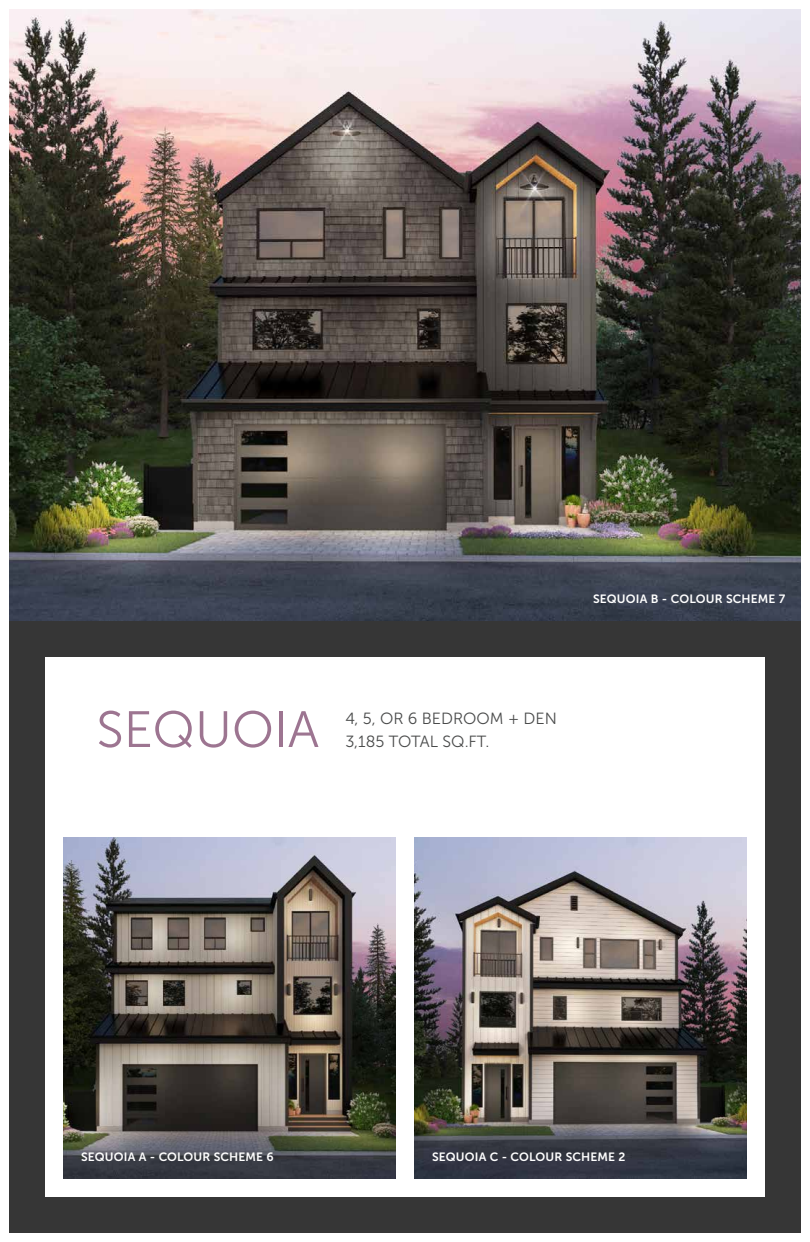
<style>
.page{position:relative;width:810px;height:1242px;background:#fff}
.page>*{position:absolute;margin:0;border:0;box-sizing:border-box;transform-origin:0 0}
.t1{font:50.9px "Museo Sans 300";color:#9d7591}
.t2{font:16.2px "Museo Sans 300";color:#4a4b4b}
.t3{font:12px "Museo Sans 700";letter-spacing:.015em;color:#fff}
</style>
<div class="page">
<div style="left:9px;top:621px;width:792px;height:612px;background:#363636"></div>
<div style="left:45px;top:657px;width:720px;height:540px;background:#fff"></div>
<img style="left:9px;top:9px;width:792px;height:612px">
<img style="left:414px;top:837px;width:333px;height:342px">
<img style="left:63px;top:837px;width:333px;height:342px">
<p class="t3" style="left:593px;top:592px;width:194px">SEQUOIA B - COLOUR SCHEME 7</p>
<h1 class="t1" style="left:96px;top:702px;width:224px">SEQUOIA</h1>
<h2 class="t2" style="left:345px;top:709px;width:213px">4, 5, OR 6 BEDROOM + DEN</h2>
<h2 class="t2" style="left:345px;top:733px;width:145px">3,185 TOTAL SQ.FT.</h2>
<p class="t3" style="left:81px;top:1150px;width:194px">SEQUOIA A - COLOUR SCHEME 6</p>
<p class="t3" style="left:432px;top:1150px;width:195px">SEQUOIA C - COLOUR SCHEME 2</p>
</div>
